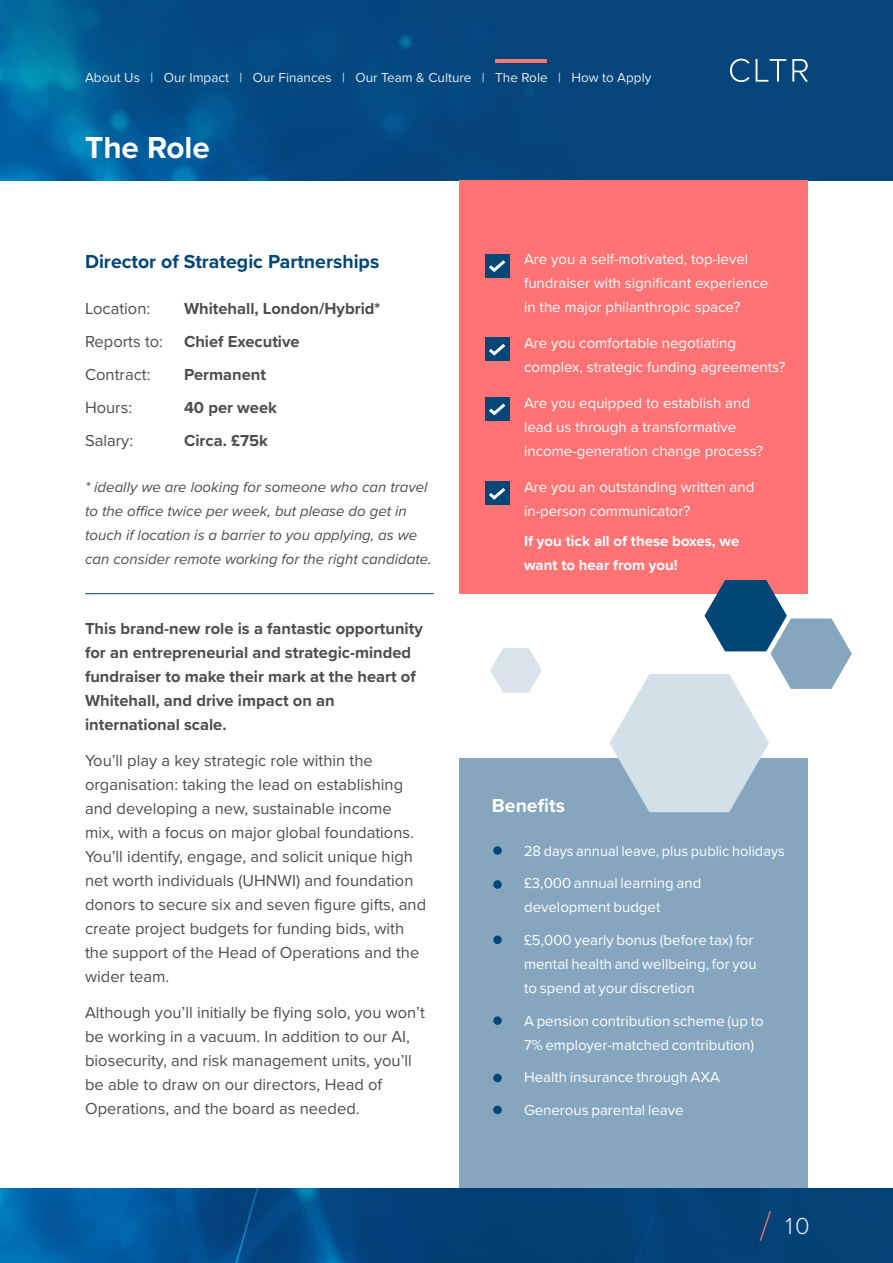
<style>
.page{position:relative;width:893px;height:1263px;background:#fff}
.page>*{position:absolute;margin:0;border:0;box-sizing:border-box;transform-origin:0 0}
.t1{font:700 31.5px "Proxima Nova";color:#fff}
.t2{font:300 24px "Proxima Nova";color:#e6edf1}
.t3{font:700 19.5px "Proxima Nova";color:#004677}
.t4{font:700 19.5px "Proxima Nova";color:#fff}
.t5{font:16.5px/24px "Proxima Nova";color:#4d4d4f}
.t6{font:700 16.5px/24px "Proxima Nova";color:#4d4d4f}
.t7{font:15px/24px "Proxima Nova";color:#fff}
.t8{font:italic 15px/24px "Proxima Nova";color:#4d4d4f}
.t9{font:700 15px/24px "Proxima Nova";color:#fff}
.t10{font:13.5px "Proxima Nova";color:#e6edf1}
.s1{font-family:"Proxima Nova T";font-weight:100;font-size:42.3px;color:#ff7374}
</style>
<div class="page">
<div style="left:459px;top:758px;width:349px;height:445px;background:#85a6be"></div>
<img style="left:0;top:0;width:893px;height:181px">
<img style="left:0;top:1188px;width:893px;height:75px">
<div style="left:459px;top:181px;width:349px;height:413px;background:#ff7374"></div>
<div style="left:485px;top:254px;width:25px;height:24px;background:#004677"></div>
<svg style="left:489px;top:260px;width:17px;height:12px"></svg>
<div style="left:485px;top:337px;width:25px;height:24px;background:#004677"></div>
<svg style="left:489px;top:343px;width:17px;height:13px"></svg>
<div style="left:485px;top:397px;width:25px;height:24px;background:#004677"></div>
<svg style="left:489px;top:403px;width:17px;height:13px"></svg>
<div style="left:485px;top:481px;width:25px;height:24px;background:#004677"></div>
<svg style="left:489px;top:488px;width:17px;height:12px"></svg>
<div style="left:493px;top:846px;width:9px;height:9px;background:#004677;border-radius:50%"></div>
<div style="left:493px;top:880px;width:9px;height:9px;background:#004677;border-radius:50%"></div>
<div style="left:493px;top:935px;width:9px;height:9px;background:#004677;border-radius:50%"></div>
<div style="left:493px;top:1016px;width:9px;height:9px;background:#004677;border-radius:50%"></div>
<div style="left:493px;top:1074px;width:9px;height:8px;background:#004677;border-radius:50%"></div>
<div style="left:493px;top:1106px;width:9px;height:8px;background:#004677;border-radius:50%"></div>
<hr style="left:85px;top:593px;width:349px;height:1px;background:#004677">
<svg style="left:730px;top:59px;width:78px;height:23px;background:#366993"></svg>
<hr style="left:496px;top:59px;width:51px;height:4px;background:#ff7374">
<svg style="left:490px;top:648px;width:52px;height:45px"></svg>
<svg style="left:609px;top:580px;width:243px;height:232px"></svg>
<p class="t10" style="left:85px;top:67px;width:568px">About Us | Our Impact | Our Finances | Our Team &amp; Culture | The Role | How to Apply</p>
<h1 class="t1" style="left:85px;top:124px;width:126px">The Role</h1>
<p class="t3" style="left:85px;top:247px;width:296px">Director of Strategic Partnerships</p>
<p class="t5" style="left:85px;top:296px;width:67px">Location:</p>
<p class="t6" style="left:184px;top:296px;width:198px">Whitehall, London/Hybrid*</p>
<p class="t5" style="left:85px;top:329px;width:80px">Reports to:</p>
<p class="t6" style="left:184px;top:329px;width:117px">Chief Executive</p>
<p class="t5" style="left:85px;top:362px;width:67px">Contract:</p>
<p class="t6" style="left:184px;top:362px;width:83px">Permanent</p>
<p class="t5" style="left:85px;top:395px;width:49px">Hours:</p>
<p class="t6" style="left:184px;top:395px;width:95px">40 per week</p>
<p class="t5" style="left:85px;top:428px;width:50px">Salary:</p>
<p class="t6" style="left:184px;top:428px;width:86px">Circa. £75k</p>
<p class="t8" style="left:85px;top:475px;width:348px">* ideally we are looking for someone who can travel to the office twice per week, but please do get in touch if location is a barrier to you applying, as we can consider remote working for the right candidate.</p>
<p class="t6" style="left:85px;top:616px;width:339px">This brand-new role is a fantastic opportunity for an entrepreneurial and strategic-minded fundraiser to make their mark at the heart of Whitehall, and drive impact on an international scale.</p>
<p class="t5" style="left:85px;top:748px;width:343px">You’ll play a key strategic role within the organisation: taking the lead on establishing and developing a new, sustainable income<br>mix, with a focus on major global foundations.<br>You’ll identify, engage, and solicit unique high net worth individuals (UHNWI) and foundation donors to secure six and seven figure gifts, and create project budgets for funding bids, with the support of the Head of Operations and the wider team.</p>
<p class="t5" style="left:85px;top:1000px;width:341px">Although you’ll initially be flying solo, you won’t be working in a vacuum. In addition to our AI, biosecurity, and risk management units, you’ll be able to draw on our directors, Head of Operations, and the board as needed.</p>
<p class="t7" style="left:524px;top:246px;width:246px">Are you a self-motivated, top-level fundraiser with significant experience in the major philanthropic space?</p>
<p class="t7" style="left:524px;top:330px;width:263px">Are you comfortable negotiating complex, strategic funding agreements?</p>
<p class="t7" style="left:524px;top:390px;width:240px">Are you equipped to establish and lead us through a transformative income-generation change process?</p>
<p class="t7" style="left:524px;top:474px;width:232px">Are you an outstanding written and in-person communicator?</p>
<p class="t9" style="left:524px;top:528px;width:217px">If you tick all of these boxes, we want to hear from you!</p>
<p class="t4" style="left:492px;top:791px;width:74px">Benefits</p>
<p class="t7" style="left:524px;top:834px;width:262px;line-height:32.5px">28 days annual leave, plus public holidays £3,000 annual learning and</p>
<p class="t7" style="left:524px;top:890px;width:231px;line-height:32.5px">development budget<br>£5,000 yearly bonus (before tax) for</p>
<p class="t7" style="left:524px;top:951px;width:234px">mental health and wellbeing, for you to spend at your discretion</p>
<p class="t7" style="left:524px;top:1008px;width:241px">A pension contribution scheme (up to<br>7% employer-matched contribution)</p>
<p class="t7" style="left:524px;top:1060px;width:197px;line-height:32.5px">Health insurance through AXA<br>Generous parental leave</p>
<h2 class="t2" style="left:760px;top:1208px;width:52px"><span class="s1">/</span> 10</h2>
</div>
